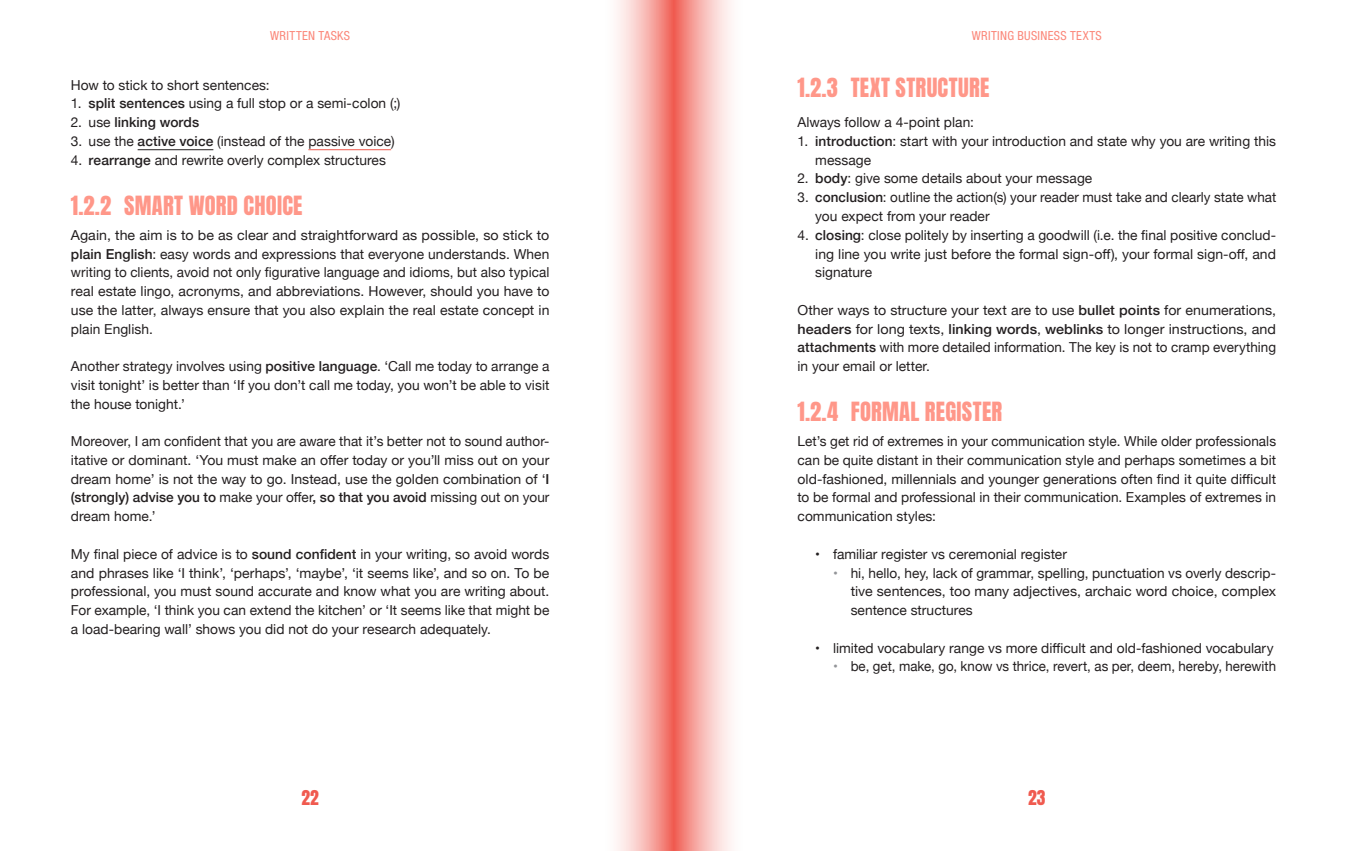
<style>
.page{position:relative;width:1347px;height:851px;background:#fff}
.page>*{position:absolute;margin:0;border:0;box-sizing:border-box;transform-origin:0 0}
.Title2{font:22.5px "Anton";letter-spacing:.01em;color:#ff9789}
.t1{font:17.5px "Anton";color:#f05a4f}
._03_BODY{font:13.75px/18.8px "Helvetica Neue";color:#231f20;text-align:justify}
._03_OPSOMMING_LIST{font:13.75px/18.8px "Helvetica Neue";color:#231f20}
._03_BODY-2{font:13.75px "Helvetica Neue";color:#231f20;scale:.96 1}
._03_OPSOMMING_LIST-2{font:500 13.75px "Helvetica Neue";letter-spacing:.005em;color:#231f20}
.t2{font:condensed 12.5px "Helvetica Neue LT Std";letter-spacing:.03em;color:#fb8678}
.s1{font-weight:500}
.s2{font-weight:400}
.s3{color:#939598}
</style>
<div class="page">
<svg style="left:673px;top:0;width:58px;height:850px;background:#f7b1ac"></svg>
<svg style="left:617px;top:0;width:56px;height:850px;background:#f7b5b0"></svg>
<hr style="left:138px;top:149px;width:75px;height:1px;background:#231f20">
<hr style="left:308px;top:149px;width:83px;height:1px;background:#f05a4f">
<p class="t2" style="left:270px;top:28px;width:81px">WRITTEN TASKS</p>
<p class="t2" style="left:971px;top:28px;width:16px">WRITIN</p>
<p class="t2" style="left:1007px;top:28px;width:31px">G BUSINESS</p>
<p class="t2" style="left:1070px;top:28px;width:27px">TEXTS</p>
<p class="_03_BODY" style="left:71px;top:76px;width:200px">How to stick to short sentences:</p>
<p class="_03_OPSOMMING_LIST" style="left:71px;top:95px;width:331px">1. <span class="s1">split sentences</span> using a full stop or a semi-colon (;)</p>
<p class="_03_OPSOMMING_LIST-2" style="left:71px;top:111px;width:130px"><span class="s2">2. use</span> linking words</p>
<p class="_03_OPSOMMING_LIST" style="left:71px;top:132px;width:325px">3. use the <span class="s1">active voice</span> (instead of the passive voice)</p>
<p class="_03_OPSOMMING_LIST" style="left:71px;top:151px;width:317px">4. <span class="s1">rearrange</span> and rewrite overly complex structures</p>
<p class="Title2" style="left:71px;top:194px;width:233px">1.2.2 SMART WORD CHOICE</p>
<p class="_03_BODY" style="left:71px;top:226px;width:480px">Again, the aim is to be as clear and straightforward as possible, so stick to <span class="s1">plain English</span>: easy words and expressions that everyone understands. When writing to clients, avoid not only figurative language and idioms, but also typical real estate lingo, acronyms, and abbreviations. However, should you have to use the latter, always ensure that you also explain the real estate concept in plain English.</p>
<p class="_03_BODY" style="left:71px;top:357px;width:480px">Another strategy involves using <span class="s1">positive language</span>. ‘Call me today to arrange a visit tonight’ is better than ‘If you don’t call me today, you won’t be able to visit the house tonight.’</p>
<p class="_03_BODY" style="left:71px;top:432px;width:480px">Moreover, I am confident that you are aware that it’s better not to sound author&shy;itative or dominant. ‘You must make an offer today or you’ll miss out on your dream home’ is not the way to go. Instead, use the golden combination of ‘<span class="s1">I (strongly) advise you to</span> make your offer<span class="s1">, so that you avoid</span> missing out on your dream home.’</p>
<p class="_03_BODY" style="left:71px;top:545px;width:480px">My final piece of advice is to <span class="s1">sound confident</span> in your writing, so avoid words and phrases like ‘I think’, ‘perhaps’, ‘maybe’, ‘it seems like’, and so on. To be professional, you must sound accurate and know what you are writing about.<br>For example, ‘I think you can extend the kitchen’ or ‘It seems like that might be a load-bearing wall’ shows you did not do your research adequately.</p>
<p class="Title2" style="left:797px;top:76px;width:193px">1.2.3 TEXT STRUCTURE</p>
<p class="_03_BODY" style="left:797px;top:114px;width:178px">Always follow a 4-point plan:</p>
<p class="_03_OPSOMMING_LIST" style="left:815px;top:132px;width:462px;text-indent:-18px">1. <span class="s1">introduction</span>: start with your introduction and state why you are writing this message</p>
<p class="_03_OPSOMMING_LIST" style="left:797px;top:170px;width:296px">2. <span class="s1">body</span>: give some details about your message</p>
<p class="_03_OPSOMMING_LIST" style="left:815px;top:189px;width:462px;text-indent:-18px">3. <span class="s1">conclusion</span>: outline the action(s) your reader must take and clearly state what you expect from your reader</p>
<p class="_03_OPSOMMING_LIST" style="left:815px;top:226px;width:462px;text-align:justify;text-indent:-18px">4. <span class="s1">closing</span>: close politely by inserting a goodwill (i.e. the final positive conclud&shy;ing line you write just before the formal sign-off), your formal sign-off, and signature</p>
<p class="_03_BODY" style="left:797px;top:301px;width:480px">Other ways to structure your text are to use <span class="s1">bullet points</span> for enumerations, <span class="s1">headers</span> for long texts, <span class="s1">linking words</span>, <span class="s1">weblinks</span> to longer instructions, and <span class="s1">attachments</span> with more detailed information. The key is not to cramp everything in your email or letter.</p>
<p class="Title2" style="left:797px;top:400px;width:206px">1.2.4 FORMAL REGISTER</p>
<p class="_03_BODY" style="left:797px;top:432px;width:480px">Let’s get rid of extremes in your communication style. While older professionals can be quite distant in their communication style and perhaps sometimes a bit old-fashioned, millennials and younger generations often find it quite difficult to be formal and professional in their communication. Examples of extremes in communication styles:</p>
<p class="_03_BODY" style="left:815px;top:545px;width:253px">• familiar register vs ceremonial register</p>
<p class="_03_BODY" style="left:850px;top:564px;width:427px;text-indent:-18px"><span class="s3">•</span> hi, hello, hey, lack of grammar, spelling, punctuation vs overly descrip&shy;tive sentences, too many adjectives, archaic word choice, complex sentence structures</p>
<p class="_03_BODY" style="left:815px;top:639px;width:460px">• limited vocabulary range vs more difficult and old-fashioned vocabulary</p>
<p class="_03_BODY-2" style="left:833px;top:656px;width:463px"><span class="s3">•</span> be, get, make, go, know vs thrice, revert, as per, deem, hereby, herewith</p>
<p class="t1" style="left:301px;top:788px;width:19px">22</p>
<p class="t1" style="left:1028px;top:788px;width:19px">23</p>
</div>
